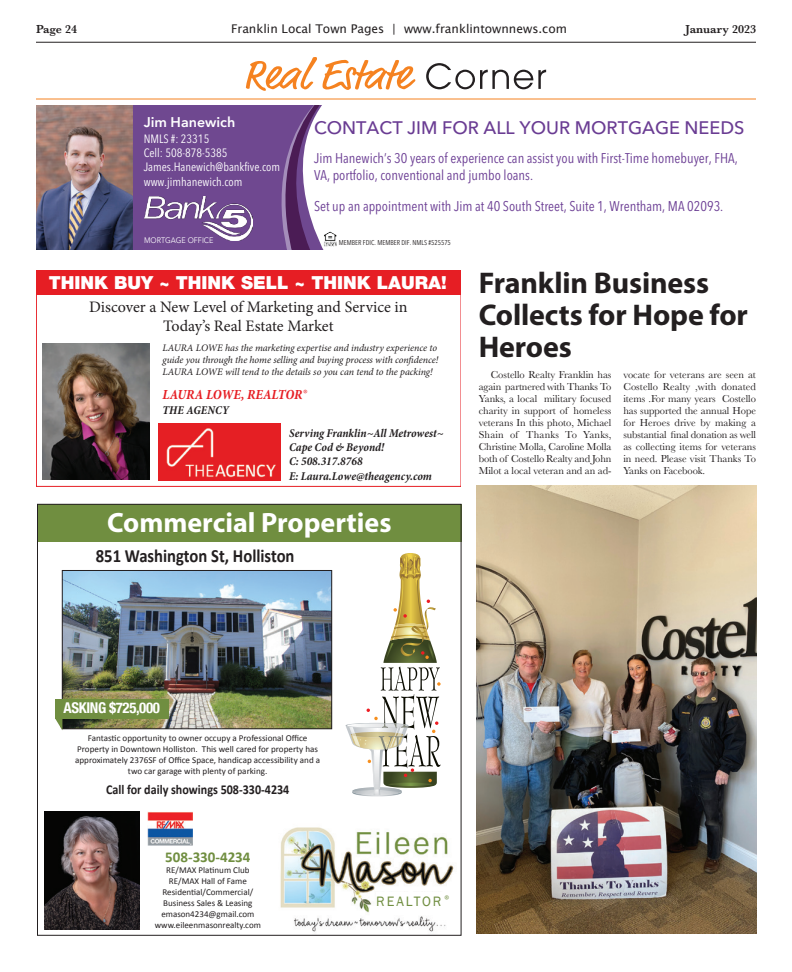
<style>
.page{position:relative;width:792px;height:972px;background:#fff}
.page>*{position:absolute;margin:0;border:0;box-sizing:border-box;transform-origin:0 0}
.t1{font:700 30px/32px "Myriad Pro";letter-spacing:-.005em;color:#231f20}
.t2{font:700 28px "Myriad Pro";color:#fff}
.t3{font:700 18.7px "Calibri";color:#231f20;scale:.89 1}
.t4{font:500 18px "Avenir Next LT Pro";color:#6a3c93}
.t5{font:900 18px "Helvetica Neue";color:#fff}
.t6{font:16px/19.2px "Minion Pro";color:#231f20;text-align:center}
.t7{font:italic 700 condensed 16px "Minion Pro";color:#708e40}
.t8{font:700 15px "Calibri";color:#708e40}
.t9{font:700 condensed 14.8px "Helvetica Neue";letter-spacing:-.025em;color:#fff}
.t10{font:condensed 14px/16.8px "Avenir Next LT Pro";color:#6a3c93}
.t11{font:italic 700 condensed 14px "Minion Pro";color:#e61e24}
.t12{font:600 14px "Avenir Next LT Pro";color:#fff}
.t13{font:14px "Franklin Gothic";letter-spacing:.14em;color:#708e40}
.t14{font:700 13.6px "Calibri";color:#231f20;scale:.89 1}
.t15{font:italic 700 condensed 12px/14.4px "Minion Pro";color:#231f20}
.t16{font:condensed 12px/14.4px "Avenir Next LT Pro";color:#fff}
.t17{font:12px "Lucida Grande";color:#231f20}
.t18{font:600 12px "Baskerville";color:#231f20}
.t19{font:10.5px/12px "Baskerville";letter-spacing:-.01em;color:#231f20;text-align:justify}
.t20{font:italic 10px/12px "Minion Pro";letter-spacing:-.005em;color:#231f20}
.t21{font:9px/11px "Calibri";color:#231f20;text-align:center}
.t22{font:8px "Avenir Next LT Pro";color:#fff;scale:.91 1}
.t23{font:condensed 7px "Avenir Next LT Pro";color:#231f20}
</style>
<div class="page">
<hr style="left:36px;top:42px;width:720px;height:1px;background:#231f20">
<hr style="left:36px;top:99px;width:720px;height:1px;background:#f58220">
<svg style="left:246px;top:57px;width:169px;height:34px"></svg>
<svg style="left:426px;top:63px;width:120px;height:26px"></svg>
<img style="left:36px;top:106px;width:97px;height:144px">
<svg style="left:133px;top:106px;width:191px;height:144px;background:#7a5797"></svg>
<img style="left:144px;top:197px;width:109px;height:44px">
<img style="left:323px;top:230px;width:14px;height:16px">
<div style="left:36px;top:270px;width:425px;height:25px;background:#e61e24"></div>
<img style="left:43px;top:344px;width:106px;height:135px">
<div style="left:36px;top:270px;width:425px;height:216px;border:1px solid #e61e24"></div>
<img style="left:158px;top:424px;width:122px;height:56px">
<img style="left:280px;top:827px;width:174px;height:105px">
<div style="left:376px;top:892px;width:67px;height:13px;background:#fff"></div>
<img style="left:45px;top:811px;width:94px;height:118px">
<div style="left:37px;top:505px;width:425px;height:37px;background:#708e40"></div>
<img style="left:147px;top:812px;width:46px;height:34px">
<img style="left:64px;top:572px;width:266px;height:155px">
<div style="left:62px;top:570px;width:270px;height:159px;border:1px solid #231f20"></div>
<div style="left:55px;top:699px;width:114px;height:20px;background:#708e40"></div>
<svg style="left:55px;top:719px;width:9px;height:11px"></svg>
<svg style="left:346px;top:553px;width:95px;height:244px"></svg>
<img style="left:476px;top:485px;width:280px;height:449px">
<p class="t18" style="left:36px;top:21px;width:43px">Page 24</p>
<p class="t17" style="left:231px;top:22px;width:337px">Franklin Local Town Pages | www.franklintownnews.com</p>
<p class="t18" style="left:686px;top:21px;width:72px">January 2023</p>
<h3 class="t12" style="left:144px;top:114px;width:93px">Jim Hanewich</h3>
<p class="t16" style="left:144px;top:131px;width:138px">NMLS #: 23315<br>Cell: 508-878-5385<br>James.Hanewich@bankfive.com www.jimhanewich.com</p>
<p class="t22" style="left:144px;top:235px;width:78px">MORTGAGE OFFICE</p>
<h3 class="t4" style="left:314px;top:117px;width:432px">CONTACT JIM FOR ALL YOUR MORTGAGE NEEDS</h3>
<h3 class="t10" style="left:314px;top:150px;width:425px">Jim Hanewich’s 30 years of experience can assist you with First-Time homebuyer, FHA,<br>VA, portfolio, conventional and jumbo loans.</h3>
<h3 class="t10" style="left:314px;top:197px;width:411px">Set up an appointment with Jim at 40 South Street, Suite 1, Wrentham, MA 02093.</h3>
<p class="t23" style="left:339px;top:238px;width:114px">MEMBER FDIC. MEMBER DIF. NMLS #525575</p>
<h3 class="t5" style="left:49px;top:272px;width:400px">THINK BUY ~ THINK SELL ~ THINK LAURA!</h3>
<h3 class="t6" style="left:89px;top:297px;width:320px">Discover a New Level of Marketing and Service in<br>Today’s Real Estate Market</h3>
<p class="t20" style="left:162px;top:342px;width:278px">LAURA LOWE has the marketing expertise and industry experience to guide you through the home selling and buying process with confidence!<br>LAURA LOWE will tend to the details so you can tend to the packing!</p>
<h3 class="t11" style="left:162px;top:384px;width:146px">LAURA LOWE, REALTOR®</h3>
<p class="t15" style="left:162px;top:403px;width:68px">THE AGENCY</p>
<p class="t15" style="left:289px;top:426px;width:156px">Serving Franklin~All Metrowest~<br>Cape Cod &amp; Beyond!<br>C: 508.317.8768<br>E: Laura.Lowe@theagency.com</p>
<h2 class="t2" style="left:107px;top:504px;width:286px">Commercial Properties</h2>
<h3 class="t3" style="left:96px;top:543px;width:225px">851 Washington St, Holliston</h3>
<h1 class="t1" style="left:479px;top:265px;width:271px">Franklin Business<br>Collects for Hope for<br>Heroes</h1>
<p class="t19" style="left:479px;top:368px;width:134px;text-indent:12px">Costello Realty Franklin has again partnered with Thanks To Yanks, a local military focused charity in support of homeless veterans In this photo, Michael Shain of Thanks To Yanks, Christine Molla, Caroline Molla both of Costello Realty and John Milot a local veteran and an ad-</p>
<p class="t19" style="left:623px;top:368px;width:134px">vocate for veterans are seen at Costello Realty ,with donated items .For many years Costello has supported the annual Hope for Heroes drive by making a substantial final donation as well as collecting items for veterans in need. Please visit Thanks To Yanks on Facebook.</p>
<h3 class="t9" style="left:64px;top:696px;width:98px">ASKING $725,000</h3>
<p class="t21" style="left:75px;top:732px;width:247px">Fantastic opportunity to owner occupy a Professional Office Property in Downtown Holliston. This well cared for property has approximately 2376SF of Office Space, handicap accessibility and a two car garage with plenty of parking.</p>
<p class="t14" style="left:106px;top:780px;width:208px">Call for daily showings 508-330-4234</p>
<h3 class="t8" style="left:165px;top:846px;width:87px">508-330-4234</h3>
<p class="t21" style="left:155px;top:864px;width:108px">RE/MAX Platinum Club<br>RE/MAX Hall of Fame<br>Residential/Commercial/<br>Business Sales &amp; Leasing emason4234@gmail.com www.eileenmasonrealty.com</p>
<h3 class="t7" style="left:443px;top:890px;width:6px">®</h3>
<h3 class="t13" style="left:376px;top:892px;width:67px">REALTOR</h3>
</div>
